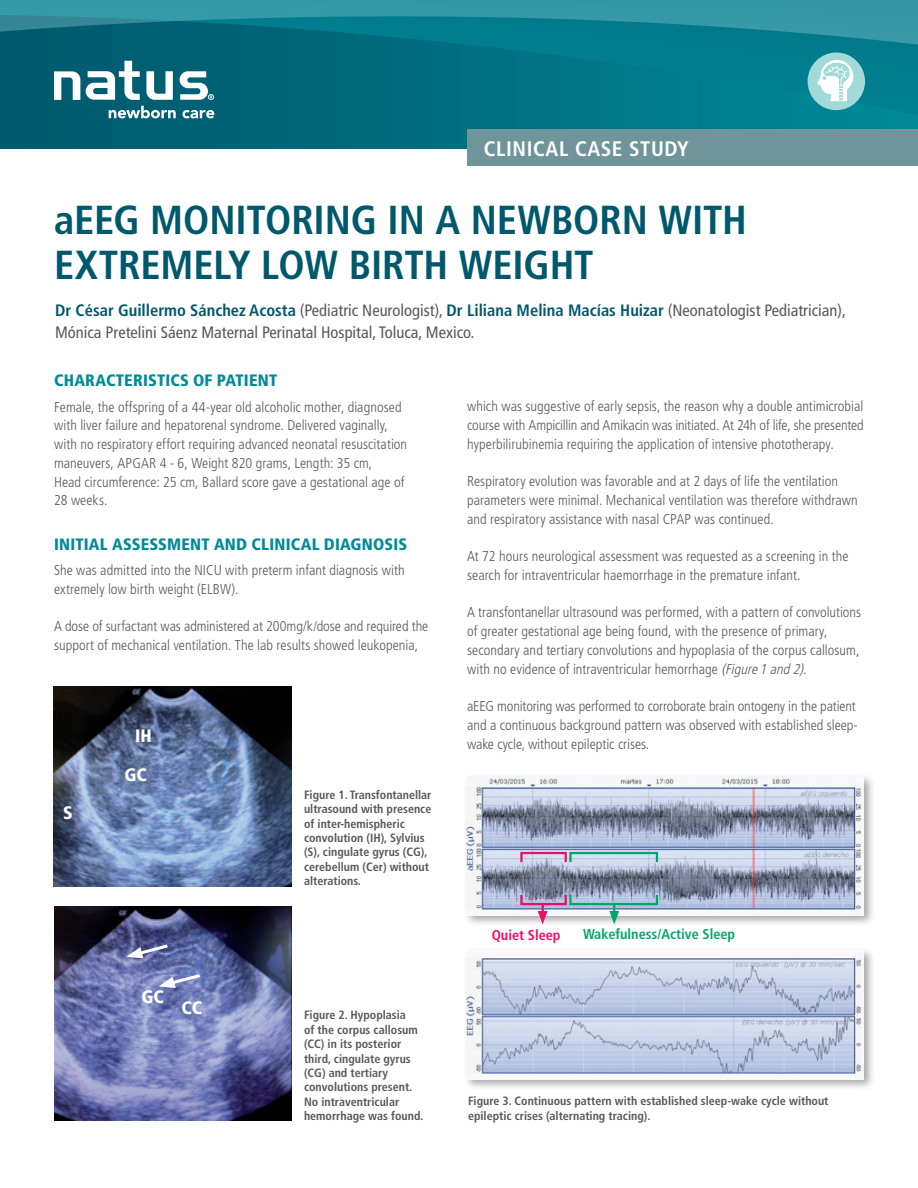
<style>
.page{position:relative;width:918px;height:1188px;background:#fff}
.page>*{position:absolute;margin:0;border:0;box-sizing:border-box;transform-origin:0 0}
.t1{font:700 condensed 40.5px/45px "Frutiger LT Std";letter-spacing:-.005em;color:#00586d}
.t2{font:700 condensed 21px "Frutiger LT Std";letter-spacing:.03em;color:#fff}
.t3{font:900 condensed 18px/39.2px "Frutiger LT Std";color:#fff;text-align:center}
.t4{font:condensed 16.5px/22.5px "Frutiger LT Std";color:#57585a}
.t5{font:900 condensed 16.5px "Frutiger LT Std";letter-spacing:.01em;color:#008b98}
.t6{font:300 condensed 14.25px/18.8px "Frutiger LT Std";color:#57585a}
.t7{font:700 condensed 14.25px "Frutiger LT Std";color:#00a66c}
.t8{font:700 condensed 14.25px "Frutiger LT Std";color:#ec0d69}
.t9{font:700 condensed 12px/14.4px "Frutiger LT Std";color:#57585a}
.s1{font-weight:700;color:#00586d}
.s2{font-style:italic}
</style>
<div class="page">
<div style="left:463px;top:773px;width:413px;height:154px;background:#231f20;opacity:.4"></div>
<img style="left:467px;top:776px;width:397px;height:140px">
<div style="left:463px;top:947px;width:413px;height:144px;background:#231f20;opacity:.4"></div>
<img style="left:467px;top:951px;width:397px;height:129px">
<svg style="left:0;top:0;width:918px;height:148px;background:#0a7687"></svg>
<svg style="left:109px;top:106px;width:105px;height:12px"></svg>
<svg style="left:146px;top:71px;width:27px;height:29px"></svg>
<svg style="left:180px;top:71px;width:34px;height:29px"></svg>
<svg style="left:54px;top:71px;width:26px;height:29px"></svg>
<svg style="left:86px;top:61px;width:54px;height:39px"></svg>
<div style="left:468px;top:130px;width:450px;height:36px;background:#6f9499"></div>
<div style="left:808px;top:52px;width:57px;height:58px;background:#a2dada;border-radius:50%"></div>
<svg style="left:817px;top:60px;width:36px;height:41px"></svg>
<img style="left:54px;top:686px;width:238px;height:201px">
<img style="left:54px;top:906px;width:237px;height:215px">
<svg style="left:126px;top:942px;width:45px;height:16px"></svg>
<svg style="left:159px;top:972px;width:44px;height:16px"></svg>
<div style="left:520px;top:852px;width:47px;height:11px;border:2px solid #ec0d69"></div>
<div style="left:520px;top:894px;width:47px;height:11px;border:2px solid #ec0d69"></div>
<div style="left:569px;top:852px;width:89px;height:11px;border:2px solid #00a66c"></div>
<div style="left:569px;top:894px;width:89px;height:11px;border:2px solid #00a66c"></div>
<svg style="left:538px;top:904px;width:10px;height:20px"></svg>
<svg style="left:609px;top:904px;width:10px;height:20px"></svg>
<h2 class="t2" style="left:484px;top:136px;width:207px">CLINICAL CASE STUDY</h2>
<h1 class="t1" style="left:54px;top:197px;width:695px">aEEG MONITORING IN A NEWBORN WITH<br>EXTREMELY LOW BIRTH WEIGHT</h1>
<p class="t4" style="left:55px;top:299px;width:792px"><span class="s1">Dr César Guillermo Sánchez Acosta</span> (Pediatric Neurologist), <span class="s1">Dr Liliana Melina Macías Huizar</span> (Neonatologist Pediatrician),<br>Mónica Pretelini Sáenz Maternal Perinatal Hospital, Toluca, Mexico.</p>
<p class="t5" style="left:54px;top:370px;width:225px">CHARACTERISTICS OF PATIENT</p>
<p class="t6" style="left:54px;top:397px;width:355px">Female, the offspring of a 44-year old alcoholic mother, diagnosed with liver failure and hepatorenal syndrome. Delivered vaginally, with no respiratory effort requiring advanced neonatal resuscitation maneuvers, APGAR 4 - 6, Weight 820 grams, Length: 35 cm,<br>Head circumference: 25 cm, Ballard score gave a gestational age of 28 weeks.</p>
<p class="t5" style="left:54px;top:534px;width:355px">INITIAL ASSESSMENT AND CLINICAL DIAGNOSIS</p>
<p class="t6" style="left:54px;top:561px;width:352px">She was admitted into the NICU with preterm infant diagnosis with extremely low birth weight (ELBW).</p>
<p class="t6" style="left:54px;top:617px;width:376px">A dose of surfactant was administered at 200mg/k/dose and required the support of mechanical ventilation. The lab results showed leukopenia,</p>
<p class="t3" style="left:63px;top:793px;width:11px">S</p>
<p class="t3" style="left:125px;top:716px;width:29px">IH<br>GC</p>
<p class="t3" style="left:142px;top:977px;width:24px">GC</p>
<p class="t3" style="left:182px;top:988px;width:22px">CC</p>
<p class="t9" style="left:304px;top:787px;width:129px">Figure 1. Transfontanellar ultrasound with presence of inter-hemispheric convolution (IH), Sylvius (S), cingulate gyrus (CG), cerebellum (Cer) without alterations.</p>
<p class="t9" style="left:304px;top:1008px;width:121px">Figure 2. Hypoplasia<br>of the corpus callosum (CC) in its posterior third, cingulate gyrus (CG) and tertiary convolutions present.<br>No intraventricular hemorrhage was found.</p>
<p class="t6" style="left:467px;top:397px;width:398px;text-align:justify">which was suggestive of early sepsis, the reason why a double antimicrobial course with Ampicillin and Amikacin was initiated. At 24h of life, she presented hyperbilirubinemia requiring the application of intensive phototherapy.</p>
<p class="t6" style="left:467px;top:472px;width:392px">Respiratory evolution was favorable and at 2 days of life the ventilation parameters were minimal. Mechanical ventilation was therefore withdrawn and respiratory assistance with nasal CPAP was continued.</p>
<p class="t6" style="left:467px;top:547px;width:383px">At 72 hours neurological assessment was requested as a screening in the search for intraventricular haemorrhage in the premature infant.</p>
<p class="t6" style="left:467px;top:603px;width:396px">A transfontanellar ultrasound was performed, with a pattern of convolutions of greater gestational age being found, with the presence of primary, secondary and tertiary convolutions and hypoplasia of the corpus callosum, with no evidence of intraventricular hemorrhage <span class="s2">(Figure1 and 2)</span>.</p>
<p class="t6" style="left:467px;top:697px;width:392px">aEEG monitoring was performed to corroborate brain ontogeny in the patient and a continuous background pattern was observed with established sleep&shy;wake cycle, without epileptic crises.</p>
<p class="t8" style="left:492px;top:926px;width:70px">Quiet Sleep</p>
<p class="t7" style="left:583px;top:926px;width:154px">Wakefulness/Active Sleep</p>
<p class="t9" style="left:468px;top:1094px;width:362px">Figure 3. Continuous pattern with established sleep-wake cycle without epileptic crises (alternating tracing).</p>
</div>
